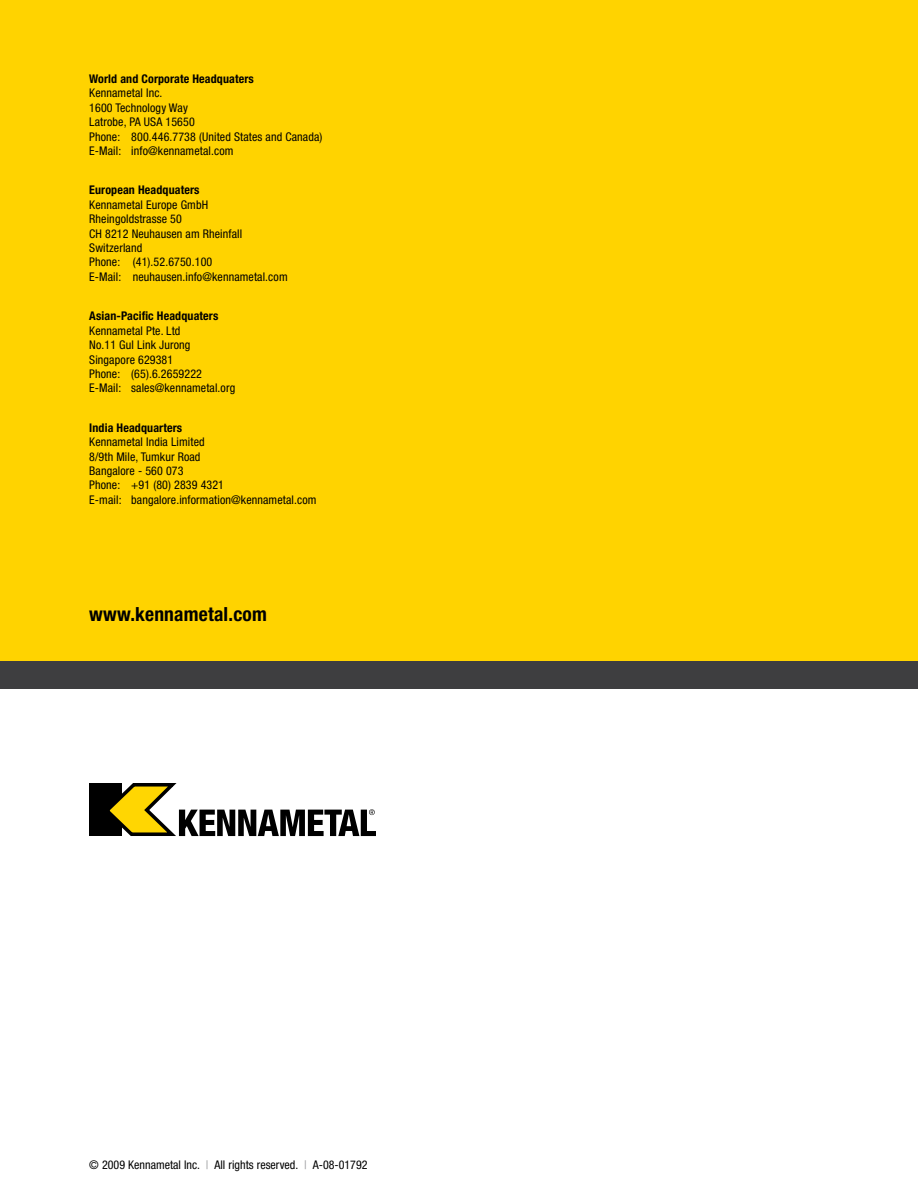
<style>
.page{position:relative;width:918px;height:1188px;background:#fff}
.page>*{position:absolute;margin:0;border:0;box-sizing:border-box;transform-origin:0 0}
.t1{font:700 condensed 19.5px "Helvetica Neue LT Pro";color:#000}
.t2{font:condensed 12px/14.4px "Helvetica Neue LT Pro";letter-spacing:.01em;color:#000}
.t3{font:700 condensed 12px "Helvetica Neue LT Pro";letter-spacing:.01em;color:#000}
.s1{color:#9c9d9f}
</style>
<div class="page">
<div style="left:0;top:0;width:918px;height:677px;background:#ffd300"></div>
<div style="left:89px;top:783px;width:33px;height:53px;background:#000"></div>
<svg style="left:109px;top:783px;width:267px;height:53px"></svg>
<div style="left:0;top:662px;width:918px;height:27px;background:#3e3e40"></div>
<p class="t3" style="left:89px;top:72px;width:166px">World and Corporate Headquaters</p>
<p class="t2" style="left:89px;top:86px;width:235px">Kennametal Inc.<br>1600 Technology Way<br>Latrobe, PA USA 15650<br>Phone: 800.446.7738 (United States and Canada)<br>E-Mail: info@kennametal.com</p>
<p class="t3" style="left:89px;top:183px;width:112px">European Headquaters</p>
<p class="t2" style="left:89px;top:197px;width:200px">Kennametal Europe GmbH<br>Rheingoldstrasse 50<br>CH 8212 Neuhausen am Rheinfall<br>Switzerland<br>Phone: (41).52.6750.100<br>E-Mail: neuhausen.info@kennametal.com</p>
<p class="t3" style="left:89px;top:309px;width:131px">Asian-Pacific Headquaters</p>
<p class="t2" style="left:89px;top:323px;width:148px">Kennametal Pte. Ltd<br>No.11 Gul Link Jurong<br>Singapore 629381<br>Phone: (65).6.2659222<br>E-Mail: sales@kennametal.org</p>
<p class="t3" style="left:89px;top:421px;width:94px">India Headquarters</p>
<p class="t2" style="left:89px;top:435px;width:229px">Kennametal India Limited<br>8/9th Mile, Tumkur Road<br>Bangalore - 560 073<br>Phone: +91 (80) 2839 4321<br>E-mail: bangalore.information@kennametal.com</p>
<h1 class="t1" style="left:89px;top:603px;width:179px">www.kennametal.com</h1>
<p class="t2" style="left:89px;top:1158px;width:280px">© 2009 Kennametal Inc. <span class="s1">|</span> All rights reserved. <span class="s1">|</span> A-08-01792</p>
</div>
